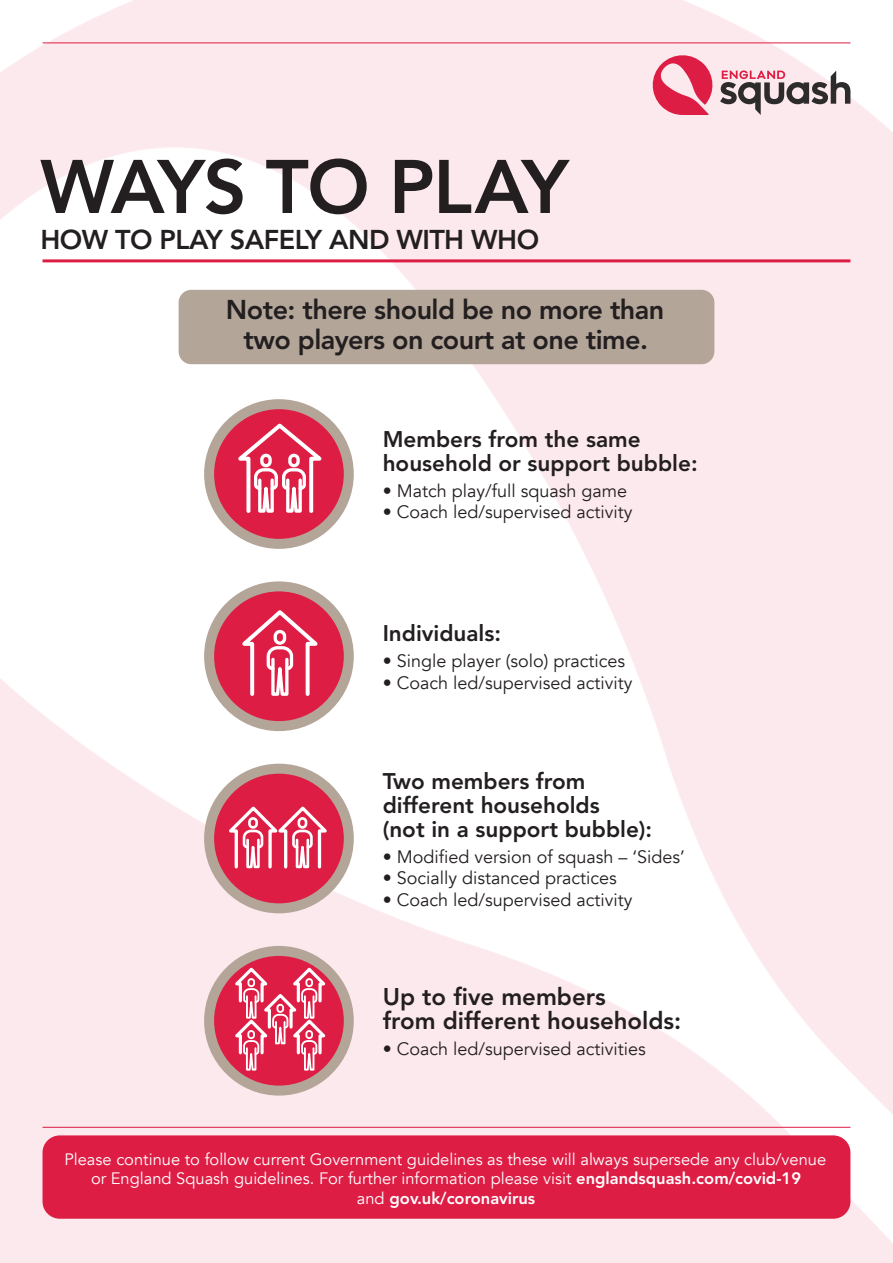
<style>
.page{position:relative;width:893px;height:1263px;background:#fff}
.page>*{position:absolute;margin:0;border:0;box-sizing:border-box;transform-origin:0 0}
.t1{font:800 75px "Avenir";letter-spacing:-.02em;color:#231f20}
.t2{font:800 27px/30px "Avenir";letter-spacing:-.02em;color:#231f20;text-align:center}
.t3{font:800 24px/24px "Avenir";color:#231f20}
.t4{font:800 22.5px/24px "Avenir";color:#231f20}
.t5{font:18px "Avenir";color:#231f20}
.t6{font:16.5px/19.5px "Avenir";color:#fff;text-align:center}
.s1{font-weight:800}
</style>
<div class="page">
<img style="left:0;top:0;width:893px;height:1263px">
<hr style="left:43px;top:43px;width:807px;height:1px;background:#de1d45">
<hr style="left:43px;top:259px;width:807px;height:3px;background:#de1d45">
<svg style="left:653px;top:55px;width:197px;height:60px;background:#d7a6b0"></svg>
<div style="left:43px;top:1135px;width:807px;height:84px;background:#de1d45;border-radius:17px"></div>
<hr style="left:43px;top:1127px;width:807px;height:1px;background:#de1d45">
<div style="left:204px;top:399px;width:150px;height:150px;background:#b4a599;border-radius:50%"></div>
<div style="left:214px;top:409px;width:130px;height:130px;background:#de1d45;border-radius:50%"></div>
<svg style="left:231px;top:423px;width:99px;height:92px"></svg>
<div style="left:204px;top:764px;width:150px;height:149px;background:#b4a599;border-radius:50%"></div>
<div style="left:214px;top:774px;width:130px;height:129px;background:#de1d45;border-radius:50%"></div>
<svg style="left:229px;top:806px;width:98px;height:63px"></svg>
<div style="left:204px;top:946px;width:150px;height:149px;background:#b4a599;border-radius:50%"></div>
<div style="left:214px;top:956px;width:130px;height:129px;background:#de1d45;border-radius:50%"></div>
<svg style="left:229px;top:965px;width:97px;height:106px"></svg>
<div style="left:204px;top:581px;width:150px;height:150px;background:#b4a599;border-radius:50%"></div>
<div style="left:214px;top:591px;width:130px;height:130px;background:#de1d45;border-radius:50%"></div>
<svg style="left:234px;top:607px;width:91px;height:89px"></svg>
<div style="left:179px;top:290px;width:535px;height:74px;background:#b4a599;border-radius:13px"></div>
<h1 class="t1" style="left:40px;top:143px;width:530px">WAYS TO PLAY</h1>
<h2 class="t2" style="left:40px;top:225px;width:500px">HOW TO PLAY SAFELY AND WITH WHO</h2>
<h2 class="t2" style="left:226px;top:294px;width:440px">Note: there should be no more than two players on court at one time.</h2>
<p class="t4" style="left:383px;top:427px;width:316px">Members from the same household or support bubble:</p>
<p class="t5" style="left:383px;top:480px;width:246px">• Match play/full squash game</p>
<p class="t5" style="left:383px;top:501px;width:251px">• Coach led/supervised activity</p>
<p class="t4" style="left:383px;top:621px;width:120px">Individuals:</p>
<p class="t5" style="left:383px;top:650px;width:244px">• Single player (solo) practices</p>
<p class="t5" style="left:383px;top:671px;width:251px">• Coach led/supervised activity</p>
<p class="t4" style="left:383px;top:769px;width:271px">Two members from different households<br>(not in a support bubble):</p>
<p class="t5" style="left:383px;top:845px;width:304px">• Modified version of squash – ‘Sides’</p>
<p class="t5" style="left:383px;top:867px;width:235px">• Socially distanced practices</p>
<p class="t5" style="left:383px;top:889px;width:251px">• Coach led/supervised activity</p>
<h3 class="t3" style="left:383px;top:985px;width:300px">Up to five members<br>from different households:</h3>
<p class="t5" style="left:383px;top:1038px;width:264px">• Coach led/supervised activities</p>
<p class="t6" style="left:64px;top:1149px;width:763px">Please continue to follow current Government guidelines as these will always supersede any club/venue or England Squash guidelines. For further information please visit <span class="s1">englandsquash.com/covid-19<br></span>and <span class="s1">gov.uk/coronavirus</span></p>
</div>
